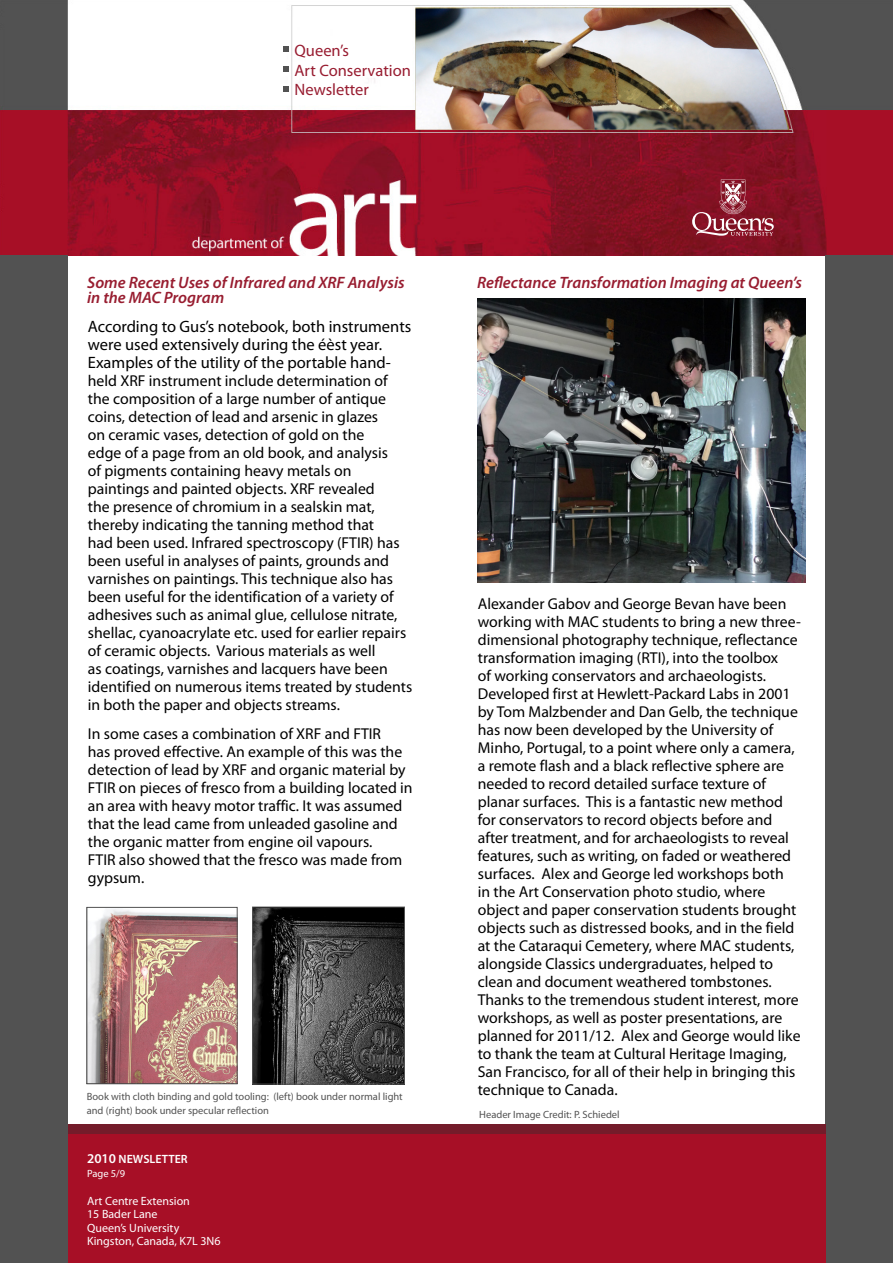
<style>
.page{position:relative;width:893px;height:1263px;background:#fff}
.page>*{position:absolute;margin:0;border:0;box-sizing:border-box;transform-origin:0 0}
.Title_2{font:16.5px/18px "Myriad Pro";color:#000}
.Title_2-2{font:italic 600 16.5px "Myriad Pro";color:#981d30}
.Title_2-3{font:16.5px "Myriad Pro";color:#981d31}
.Title_2-4{font:15.75px/18px "Myriad Pro";color:#000}
.Title_2-5{font:12px "Myriad Pro";color:#fff}
.Title_2-6{font:600 12px "Myriad Pro";color:#fff}
.Title_2-7{font:10.5px/13.5px "Myriad Pro";color:#525252}
.Title_2-8{font:10.5px "Myriad Pro";color:#fff}
.s1{font-size:13.5px}
</style>
<div class="page">
<img style="left:0;top:0;width:893px;height:255px">
<img style="left:415px;top:8px;width:373px;height:122px">
<svg style="left:283px;top:46px;width:6px;height:6px"></svg>
<svg style="left:283px;top:66px;width:6px;height:6px"></svg>
<svg style="left:283px;top:86px;width:6px;height:6px"></svg>
<div style="left:826px;top:255px;width:67px;height:1008px;background:#525252"></div>
<div style="left:66px;top:1125px;width:760px;height:138px;background:#a70f26"></div>
<div style="left:66px;top:1125px;width:760px;height:9px;background:#741c2a"></div>
<svg style="left:692px;top:179px;width:82px;height:57px;background:#993948"></svg>
<div style="left:0;top:255px;width:67px;height:1008px;background:#525252"></div>
<img style="left:477px;top:298px;width:328px;height:284px">
<img style="left:254px;top:909px;width:149px;height:173px">
<div style="left:252px;top:907px;width:153px;height:177px;border:1px solid #525252"></div>
<img style="left:89px;top:909px;width:146px;height:173px">
<div style="left:87px;top:907px;width:150px;height:177px;border:1px solid #525252"></div>
<p class="Title_2-3" style="left:295px;top:40px;width:56px">Queen’s</p>
<p class="Title_2-3" style="left:295px;top:60px;width:118px">Art Conservation</p>
<p class="Title_2-3" style="left:295px;top:80px;width:76px">Newsletter</p>
<p class="Title_2-2" style="left:87px;top:272px;width:319px">Some Recent Uses of Infrared and XRF Analysis</p>
<p class="Title_2-2" style="left:87px;top:287px;width:139px">in the MAC Program</p>
<p class="Title_2" style="left:88px;top:317px;width:325px">According to Gus’s notebook, both instruments were used extensively during the éèst year.</p>
<p class="Title_2" style="left:88px;top:353px;width:304px">Examples of the utility of the portable hand-</p>
<p class="Title_2-4" style="left:88px;top:372px;width:326px">held XRF instrument include determination of the composition of a large number of antique coins, detection of lead and arsenic in glazes<br>on ceramic vases, detection of gold on the<br>edge of a page from an old book, and analysis<br>of pigments containing heavy metals on paintings and painted objects. XRF revealed<br>the presence of chromium in a sealskin mat, thereby indicating the tanning method that<br>had been used. Infrared spectroscopy (FTIR) has been useful in analyses of paints, grounds and varnishes on paintings. This technique also has been useful for the identification of a variety of adhesives such as animal glue, cellulose nitrate, shellac, cyanoacrylate etc. used for earlier repairs of ceramic objects. Various materials as well<br>as coatings, varnishes and lacquers have been identified on numerous items treated by students in both the paper and objects streams.</p>
<p class="Title_2-4" style="left:88px;top:724px;width:326px">In some cases a combination of XRF and FTIR<br>has proved effective. An example of this was the detection of lead by XRF and organic material by FTIR on pieces of fresco from a building located in an area with heavy motor traffic. It was assumed that the lead came from unleaded gasoline and the organic matter from engine oil vapours.<br>FTIR also showed that the fresco was made from gypsum.</p>
<p class="Title_2-7" style="left:87px;top:1089px;width:318px">Book with cloth binding and gold tooling: (left) book under normal light and (right) book under specular reflection</p>
<p class="Title_2-6" style="left:87px;top:1151px;width:102px"><span class="s1">2010</span> NEWSLETTER</p>
<p class="Title_2-8" style="left:87px;top:1167px;width:40px">Page 5/9</p>
<p class="Title_2-5" style="left:87px;top:1193px;width:104px">Art Centre Extension</p>
<p class="Title_2-5" style="left:87px;top:1207px;width:72px">15 Bader Lane</p>
<p class="Title_2-5" style="left:87px;top:1220px;width:94px">Queen’s University</p>
<p class="Title_2-5" style="left:87px;top:1234px;width:135px">Kingston, Canada, K7L 3N6</p>
<p class="Title_2-2" style="left:477px;top:272px;width:327px">Reflectance Transformation Imaging at Queen’s</p>
<p class="Title_2-4" style="left:478px;top:594px;width:325px">Alexander Gabov and George Bevan have been working with MAC students to bring a new three&shy;dimensional photography technique, reflectance transformation imaging (RTI), into the toolbox<br>of working conservators and archaeologists.<br>Developed first at Hewlett-Packard Labs in 2001 by Tom Malzbender and Dan Gelb, the technique has now been developed by the University of Minho, Portugal, to a point where only a camera, a remote flash and a black reflective sphere are needed to record detailed surface texture of planar surfaces. This is a fantastic new method for conservators to record objects before and after treatment, and for archaeologists to reveal features, such as writing, on faded or weathered surfaces. Alex and George led workshops both<br>in the Art Conservation photo studio, where object and paper conservation students brought objects such as distressed books, and in the field at the Cataraqui Cemetery, where MAC students, alongside Classics undergraduates, helped to clean and document weathered tombstones.<br>Thanks to the tremendous student interest, more workshops, as well as poster presentations, are planned for 2011/12. Alex and George would like to thank the team at Cultural Heritage Imaging, San Francisco, for all of their help in bringing this technique to Canada.</p>
<p class="Title_2-7" style="left:479px;top:1107px;width:142px">Header Image Credit: P. Schiedel</p>
</div>
